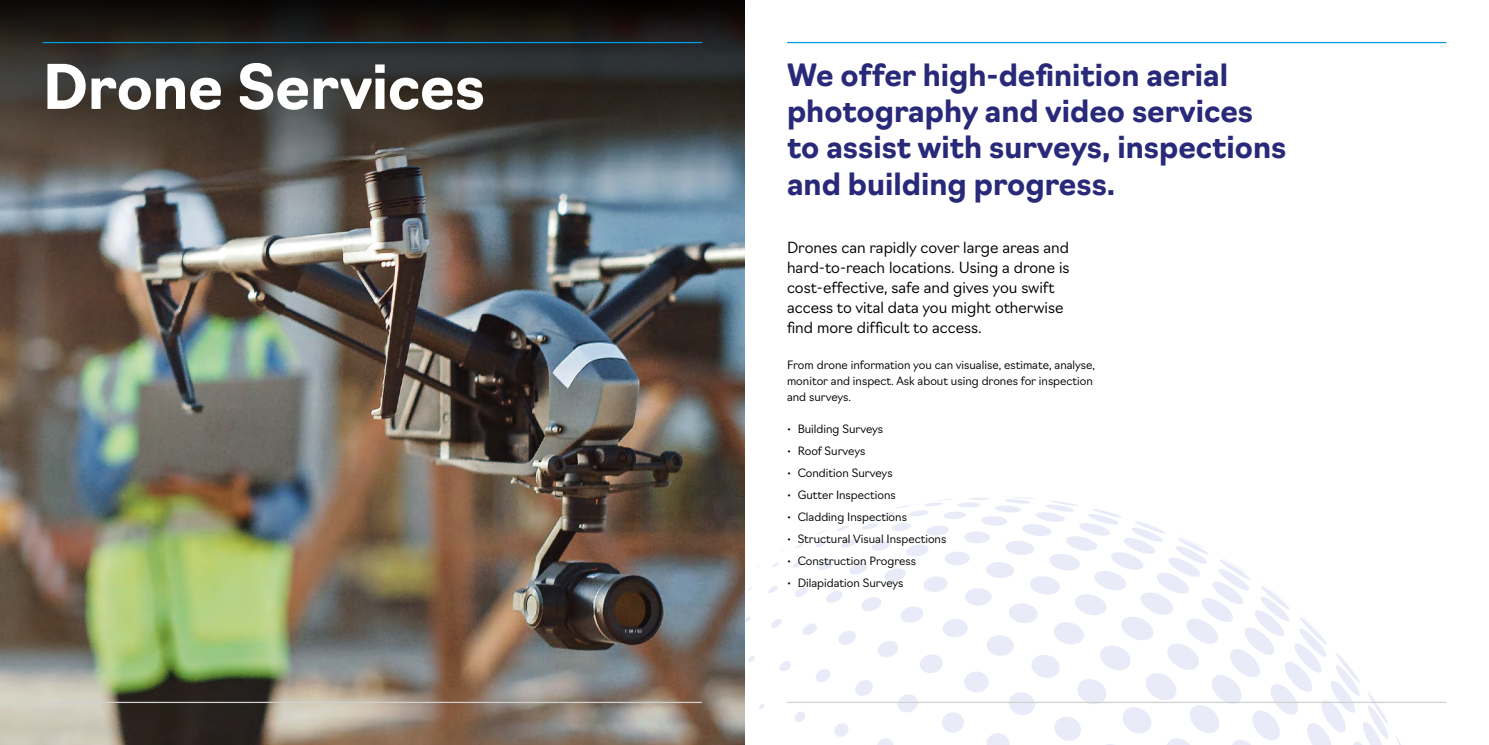
<style>
.page{position:relative;width:1489px;height:745px;background:#fff}
.page>*{position:absolute;margin:0;border:0;box-sizing:border-box;transform-origin:0 0}
.t1{font:700 60px "Navigo";letter-spacing:-.01em;color:#fff}
.t2{font:700 30px/36px "Navigo";color:#292979}
.t3{font:300 15px/20px "Navigo";color:#000}
.t4{font:300 11.25px/16.2px "Navigo";color:#000}
</style>
<div class="page">
<svg style="left:744px;top:496px;width:703px;height:248px"></svg>
<img style="left:0;top:213px;width:744px;height:531px">
<svg style="left:0;top:0;width:744px;height:213px;background:#40403f"></svg>
<hr style="left:787px;top:701px;width:659px;height:1px;background:#d0d0d0">
<hr style="left:43px;top:701px;width:659px;height:1px;background:#d0d0d0">
<hr style="left:787px;top:42px;width:659px;height:1px;background:#009fe3">
<hr style="left:43px;top:42px;width:659px;height:1px;background:#009fe3">
<h1 class="t1" style="left:43px;top:40px;width:444px">Drone Services</h1>
<h2 class="t2" style="left:787px;top:55px;width:501px">We offer high-definition aerial photography and video services to assist with surveys, inspections and building progress.</h2>
<h3 class="t3" style="left:787px;top:236px;width:284px">Drones can rapidly cover large areas and hard-to-reach locations. Using a drone is cost-effective, safe and gives you swift access to vital data you might otherwise find more difficult to access.</h3>
<p class="t4" style="left:787px;top:355px;width:309px">From drone information you can visualise, estimate, analyse, monitor and inspect. Ask about using drones for inspection and surveys.</p>
<p class="t4" style="left:787px;top:419px;width:98px">• Building Surveys</p>
<p class="t4" style="left:787px;top:441px;width:80px">• Roof Surveys</p>
<p class="t4" style="left:787px;top:463px;width:107px">• Condition Surveys</p>
<p class="t4" style="left:787px;top:485px;width:110px">• Gutter Inspections</p>
<p class="t4" style="left:787px;top:507px;width:121px">• Cladding Inspections</p>
<p class="t4" style="left:787px;top:529px;width:161px">• Structural Visual Inspections</p>
<p class="t4" style="left:787px;top:552px;width:130px">• Construction Progress</p>
<p class="t4" style="left:787px;top:574px;width:118px">• Dilapidation Surveys</p>
</div>
